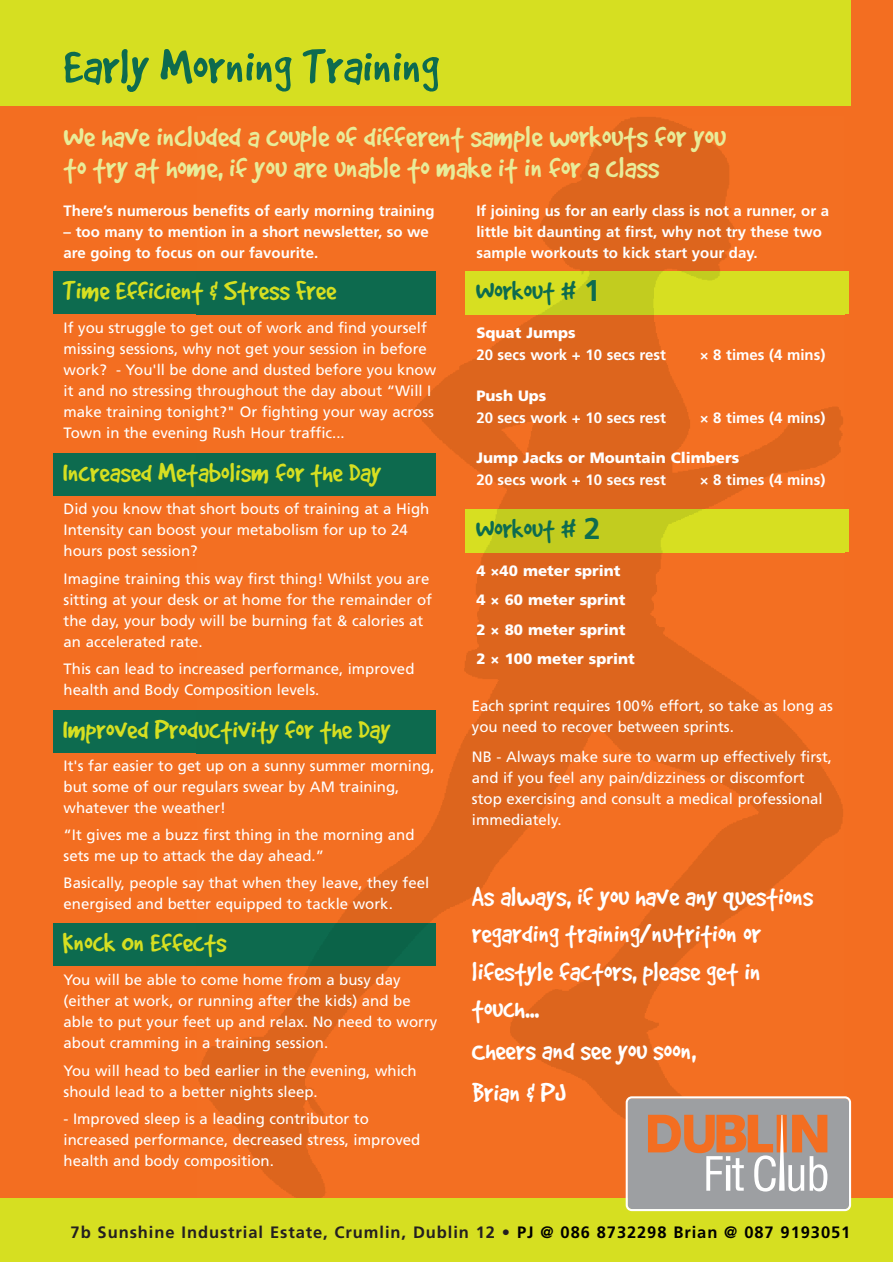
<style>
.page{position:relative;width:893px;height:1263px;background:#fff}
.page>*{position:absolute;margin:0;border:0;box-sizing:border-box;transform-origin:0 0}
.t1{font:54px "Good Dog";color:#0d6b4f}
.t2{font:33px/31.5px "Good Dog";color:#e8ec99}
.t3{font:30px/37.5px "Good Dog";color:#fff}
.t4{font:30px "Good Dog";color:#d6df21}
.t5{font:30px "Good Dog";color:#0d6b4f}
.t6{font:700 16.5px "Frutiger";letter-spacing:.055em;color:#231f20}
.t7{font:15px/21px "Frutiger";color:#fff}
.t8{font:700 15px/21px "Frutiger";color:#fff}
.t9{font:900 15px/29.5px "Frutiger";color:#fff}
.s1{font-family:"Frutiger";font-weight:700}
.s2{color:#000}
</style>
<div class="page">
<div style="left:0;top:0;width:892px;height:1262px;background:#f36e21"></div>
<div style="left:53px;top:272px;width:383px;height:42px;background:#0d6b4f"></div>
<div style="left:53px;top:453px;width:383px;height:43px;background:#0d6b4f"></div>
<div style="left:53px;top:711px;width:383px;height:42px;background:#0d6b4f"></div>
<div style="left:53px;top:923px;width:383px;height:43px;background:#0d6b4f"></div>
<img style="left:197px;top:117px;width:648px;height:1081px">
<img style="left:197px;top:272px;width:239px;height:42px">
<img style="left:466px;top:272px;width:379px;height:42px">
<img style="left:197px;top:453px;width:239px;height:43px">
<img style="left:197px;top:711px;width:239px;height:42px">
<img style="left:197px;top:923px;width:239px;height:43px">
<img style="left:466px;top:510px;width:379px;height:42px">
<div style="left:0;top:0;width:850px;height:106px;background:#d6df21"></div>
<div style="left:0;top:1198px;width:892px;height:64px;background:#d6df21"></div>
<svg style="left:626px;top:1096px;width:225px;height:115px;background:#b5a096"></svg>
<h1 class="t1" style="left:64px;top:33px;width:377px">Early Morning Training</h1>
<h2 class="t2" style="left:64px;top:119px;width:664px">We have included a couple of different sample workouts for you to try at home, if you are unable to make it in for a class</h2>
<p class="t8" style="left:64px;top:201px;width:373px">There’s numerous benefits of early morning training</p>
<p class="t8" style="left:64px;top:222px;width:367px">– too many to mention in a short newsletter, so we are going to focus on our favourite.</p>
<p class="t8" style="left:476px;top:201px;width:354px">If joining us for an early class is not a runner, or a little bit daunting at first, why not try these two sample workouts to kick start your day.</p>
<h3 class="t4" style="left:63px;top:272px;width:275px">Time Efficient &amp; Stress Free</h3>
<h3 class="t5" style="left:476px;top:272px;width:126px">Workout # <span class="s1">1</span></h3>
<p class="t7" style="left:64px;top:319px;width:374px">If you struggle to get out of work and find yourself missing sessions, why not get your session in before work? - You'll be done and dusted before you know it and no stressing throughout the day about “Will I make training tonight?" Or fighting your way across Town in the evening Rush Hour traffic...</p>
<h3 class="t4" style="left:63px;top:454px;width:320px">Increased Metabolism for the Day</h3>
<p class="t7" style="left:64px;top:500px;width:367px">Did you know that short bouts of training at a High<br>Intensity can boost your metabolism for up to 24 hours post session?</p>
<p class="t7" style="left:64px;top:569px;width:370px">Imagine training this way first thing! Whilst you are sitting at your desk or at home for the remainder of the day, your body will be burning fat &amp; calories at an accelerated rate.</p>
<p class="t7" style="left:64px;top:659px;width:352px">This can lead to increased performance, improved health and Body Composition levels.</p>
<h3 class="t4" style="left:63px;top:711px;width:329px">Improved Productivity for the Day</h3>
<p class="t7" style="left:64px;top:756px;width:372px">It's far easier to get up on a sunny summer morning, but some of our regulars swear by AM training, whatever the weather!</p>
<p class="t7" style="left:64px;top:825px;width:352px">“It gives me a buzz first thing in the morning and sets me up to attack the day ahead.”</p>
<p class="t7" style="left:64px;top:874px;width:367px">Basically, people say that when they leave, they feel energised and better equipped to tackle work.</p>
<h3 class="t4" style="left:63px;top:924px;width:165px">Knock On Effects</h3>
<p class="t7" style="left:64px;top:971px;width:375px">You will be able to come home from a busy day (either at work, or running after the kids) and be able to put your feet up and relax. No need to worry about cramming in a training session.</p>
<p class="t7" style="left:64px;top:1061px;width:355px">You will head to bed earlier in the evening, which should lead to a better nights sleep.</p>
<p class="t7" style="left:64px;top:1109px;width:358px">- Improved sleep is a leading contributor to increased performance, decreased stress, improved health and body composition.</p>
<p class="t9" style="left:476px;top:319px;width:101px">Squat Jumps</p>
<p class="t8" style="left:476px;top:346px;width:191px">20 secs work + 10 secs rest</p>
<p class="t8" style="left:700px;top:346px;width:127px">× 8 times (4 mins)</p>
<p class="t9" style="left:476px;top:382px;width:72px">Push Ups</p>
<p class="t8" style="left:476px;top:408px;width:191px">20 secs work + 10 secs rest</p>
<p class="t8" style="left:700px;top:408px;width:127px">× 8 times (4 mins)</p>
<p class="t9" style="left:476px;top:444px;width:264px">Jump Jacks or Mountain Climbers</p>
<p class="t8" style="left:476px;top:471px;width:191px">20 secs work + 10 secs rest</p>
<p class="t8" style="left:700px;top:471px;width:127px">× 8 times (4 mins)</p>
<h3 class="t5" style="left:476px;top:510px;width:126px">Workout # <span class="s1">2</span></h3>
<p class="t9" style="left:476px;top:557px;width:160px">4 ×40 meter sprint<br>4 × 60 meter sprint<br>2 × 80 meter sprint<br>2 × 100 meter sprint</p>
<p class="t7" style="left:472px;top:697px;width:363px">Each sprint requires 100% effort, so take as long as you need to recover between sprints.</p>
<p class="t7" style="left:472px;top:747px;width:362px">NB - Always make sure to warm up effectively first, and if you feel any pain/dizziness or discomfort stop exercising and consult a medical professional immediately.</p>
<h3 class="t3" style="left:472px;top:877px;width:343px">As always, if you have any questions regarding training/nutrition or lifestyle factors, please get in touch...</h3>
<h3 class="t3" style="left:472px;top:1029px;width:225px;line-height:41.7px">Cheers and see you soon,<br>Brian &amp; PJ</h3>
<p class="t6" style="left:71px;top:1226px;width:781px">7b Sunshine Industrial Estate, Crumlin, Dublin 12 • <span class="s2">PJ @ 086 8732298 Brian @ 087 9193051</span></p>
</div>
